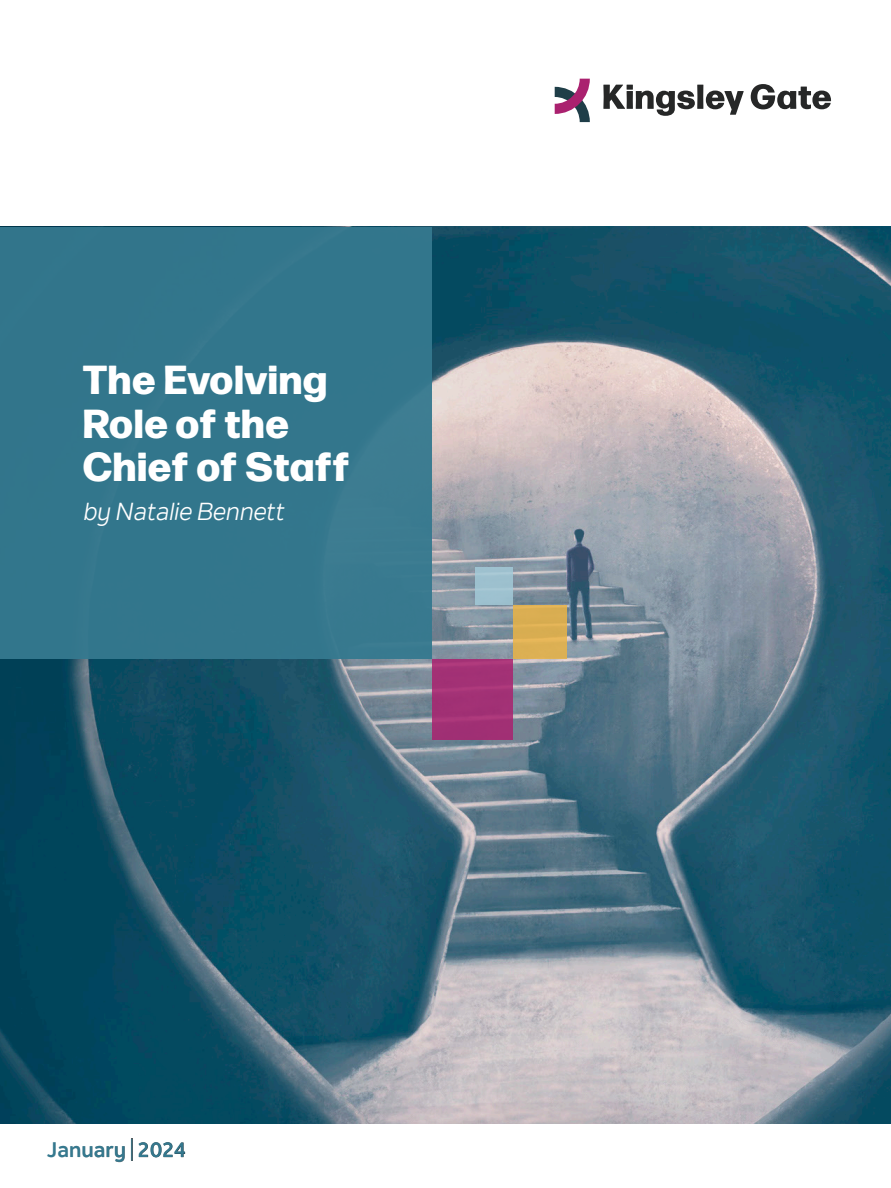
<style>
.page{position:relative;width:891px;height:1188px;background:#fff}
.page>*{position:absolute;margin:0;border:0;box-sizing:border-box;transform-origin:0 0}
.t1{font:800 40.5px/43.5px "Forma DJR Micro";color:#fff}
.t2{font:italic 24px "Nolan Next";color:#fff}
.t3{font:700 21px "Nolan Next";color:#35798f}
</style>
<div class="page">
<img style="left:0;top:227px;width:891px;height:896px">
<div style="left:513px;top:605px;width:54px;height:54px;background:#dbaf53"></div>
<div style="left:475px;top:567px;width:38px;height:38px;background:#9dc1cf"></div>
<div style="left:432px;top:659px;width:81px;height:81px;background:#a23175"></div>
<svg style="left:555px;top:79px;width:35px;height:43px"></svg>
<svg style="left:603px;top:85px;width:92px;height:31px"></svg>
<div style="left:697px;top:85px;width:6px;height:24px;background:#262727"></div>
<svg style="left:706px;top:91px;width:38px;height:24px"></svg>
<svg style="left:751px;top:84px;width:80px;height:25px"></svg>
<div style="left:0;top:227px;width:432px;height:432px;background:#35798f"></div>
<svg style="left:52px;top:1142px;width:73px;height:20px"></svg>
<svg style="left:131px;top:1139px;width:1px;height:22px"></svg>
<svg style="left:139px;top:1142px;width:46px;height:15px"></svg>
<p class="t1" style="left:82px;top:355px;width:269px">The Evolving<br>Role of the<br>Chief of Staff</p>
<p class="t2" style="left:82px;top:497px;width:203px">by Natalie Bennett</p>
<p class="t3" style="left:47px;top:1137px;width:140px">January | 2024</p>
</div>
